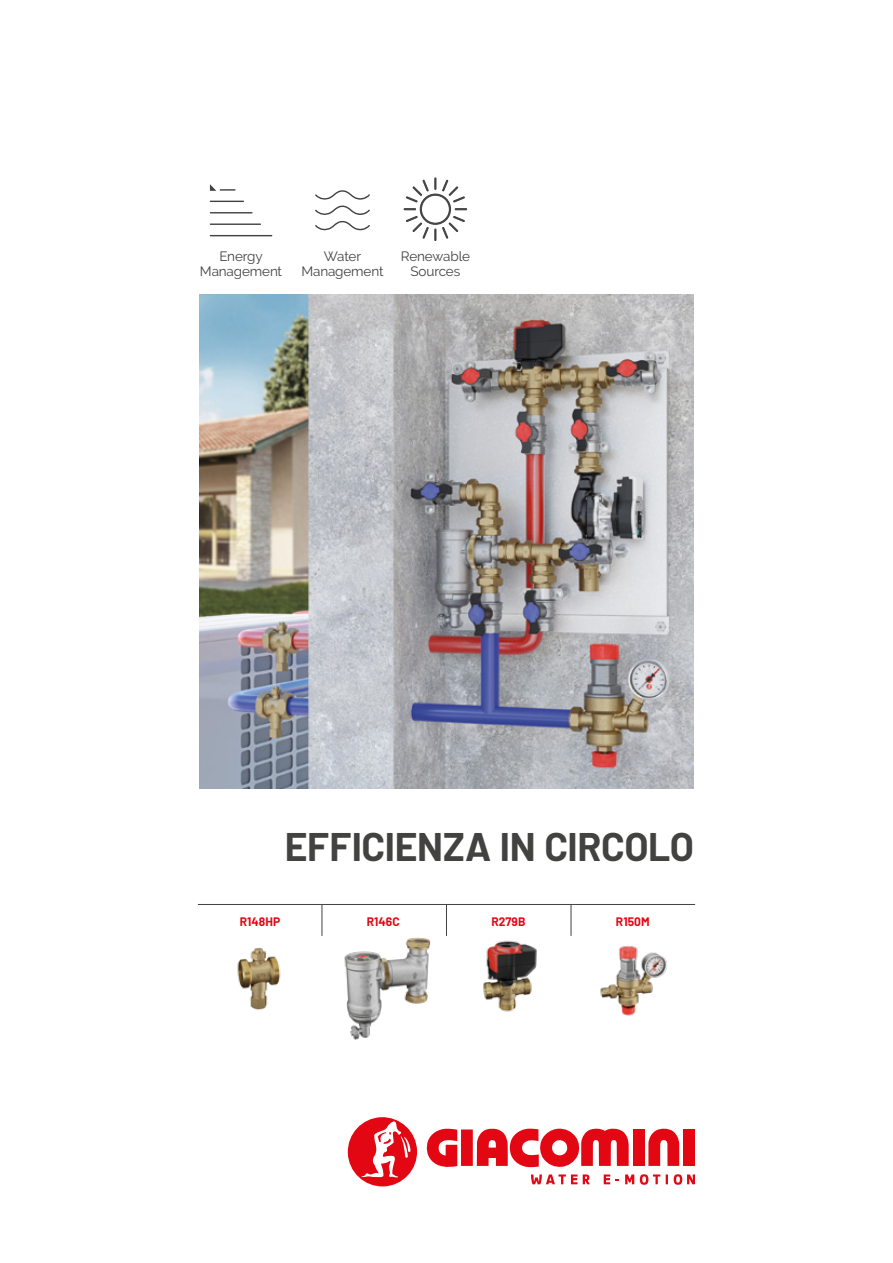
<style>
.page{position:relative;width:893px;height:1263px;background:#fff}
.page>*{position:absolute;margin:0;border:0;box-sizing:border-box;transform-origin:0 0}
.t1{font:700 39px "Barlow";letter-spacing:-.01em;color:#424241}
.t2{font:13.5px/15px "Raleway";letter-spacing:-.01em;color:#424241;text-align:center}
.t3{font:700 12px "Barlow";letter-spacing:.005em;color:#e30613}
</style>
<div class="page">
<svg style="left:426px;top:1129px;width:31px;height:38px"></svg>
<div style="left:461px;top:1129px;width:12px;height:37px;background:#e30613"></div>
<div style="left:633px;top:1129px;width:11px;height:37px;background:#e30613"></div>
<svg style="left:648px;top:1128px;width:31px;height:38px"></svg>
<div style="left:683px;top:1129px;width:12px;height:37px;background:#e30613"></div>
<svg style="left:477px;top:1128px;width:152px;height:39px"></svg>
<svg style="left:625px;top:1174px;width:9px;height:10px"></svg>
<svg style="left:604px;top:1174px;width:15px;height:10px"></svg>
<svg style="left:640px;top:1174px;width:20px;height:11px"></svg>
<svg style="left:666px;top:1174px;width:2px;height:10px"></svg>
<svg style="left:674px;top:1174px;width:21px;height:11px"></svg>
<svg style="left:531px;top:1174px;width:46px;height:10px"></svg>
<svg style="left:583px;top:1174px;width:7px;height:10px"></svg>
<svg style="left:348px;top:1117px;width:70px;height:69px"></svg>
<hr style="left:198px;top:904px;width:497px;height:1px;background:#424241">
<hr style="left:322px;top:905px;width:1px;height:31px;background:#424241">
<hr style="left:446px;top:905px;width:1px;height:31px;background:#424241">
<hr style="left:571px;top:905px;width:1px;height:31px;background:#424241">
<img style="left:483px;top:940px;width:54px;height:72px">
<img style="left:600px;top:946px;width:67px;height:70px">
<svg style="left:315px;top:190px;width:55px;height:41px"></svg>
<svg style="left:210px;top:184px;width:62px;height:52px"></svg>
<svg style="left:404px;top:178px;width:63px;height:63px"></svg>
<img style="left:200px;top:295px;width:493px;height:493px">
<img style="left:237px;top:947px;width:44px;height:63px">
<img style="left:344px;top:937px;width:87px;height:103px">
<p class="t2" style="left:200px;top:249px;width:84px">Energy<br>Management</p>
<p class="t2" style="left:401px;top:249px;width:71px">Renewable<br>Sources</p>
<p class="t2" style="left:301px;top:249px;width:84px">Water<br>Management</p>
<h1 class="t1" style="left:285px;top:818px;width:411px">EFFICIENZA IN CIRCOLO</h1>
<p class="t3" style="left:240px;top:913px;width:42px">R148HP</p>
<p class="t3" style="left:367px;top:913px;width:34px">R146C</p>
<p class="t3" style="left:491px;top:913px;width:36px">R279B</p>
<p class="t3" style="left:616px;top:913px;width:35px">R150M</p>
</div>
